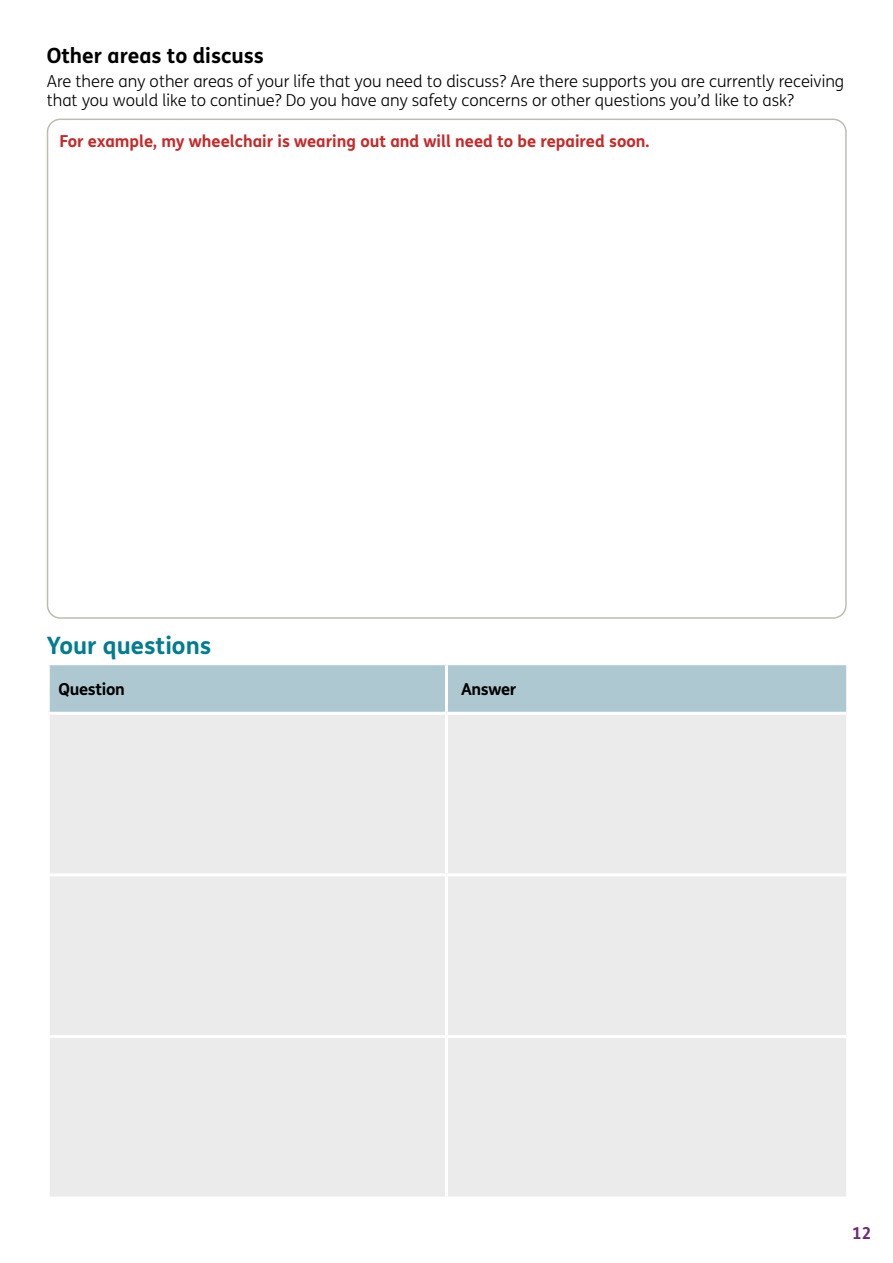
<style>
.page{position:relative;width:893px;height:1263px;background:#fff}
.page>*{position:absolute;margin:0;border:0;box-sizing:border-box;transform-origin:0 0}
.t1{font:700 24px "FS Me";color:#007d8e}
.t2{font:700 21px "FS Me";color:#000}
.t3{font:300 16.5px/19.8px "FS Me";color:#000}
.t4{font:700 16.5px "FS Me";color:#c72828}
.t5{font:700 16.5px "FS Me";letter-spacing:-.02em;color:#000}
.t6{font:700 16.5px "FS Me";color:#6b2976}
</style>
<div class="page">
<div style="left:50px;top:665px;width:796px;height:47px;background:#adc8d1"></div>
<div style="left:50px;top:715px;width:796px;height:481px;background:#ebebec"></div>
<hr style="left:445px;top:665px;width:3px;height:47px;background:#fff">
<hr style="left:445px;top:715px;width:3px;height:158px;background:#fff">
<hr style="left:47px;top:873px;width:399px;height:3px;background:#fff">
<hr style="left:446px;top:873px;width:400px;height:3px;background:#fff">
<hr style="left:445px;top:876px;width:3px;height:159px;background:#fff">
<hr style="left:47px;top:1035px;width:399px;height:3px;background:#fff">
<hr style="left:446px;top:1035px;width:400px;height:3px;background:#fff">
<hr style="left:445px;top:1038px;width:3px;height:158px;background:#fff">
<p class="t2" style="left:47px;top:39px;width:219px">Other areas to discuss</p>
<p class="t3" style="left:47px;top:71px;width:799px">Are there any other areas of your life that you need to discuss? Are there supports you are currently receiving that you would like to continue? Do you have any safety concerns or other questions you’d like to ask?</p>
<p class="t4" style="left:60px;top:128px;width:591px">For example, my wheelchair is wearing out and will need to be repaired soon.</p>
<h1 class="t1" style="left:47px;top:627px;width:166px">Your questions</h1>
<p class="t5" style="left:59px;top:677px;width:68px">Question</p>
<p class="t5" style="left:461px;top:677px;width:57px">Answer</p>
<p class="t6" style="left:852px;top:1221px;width:21px">12</p>
</div>
